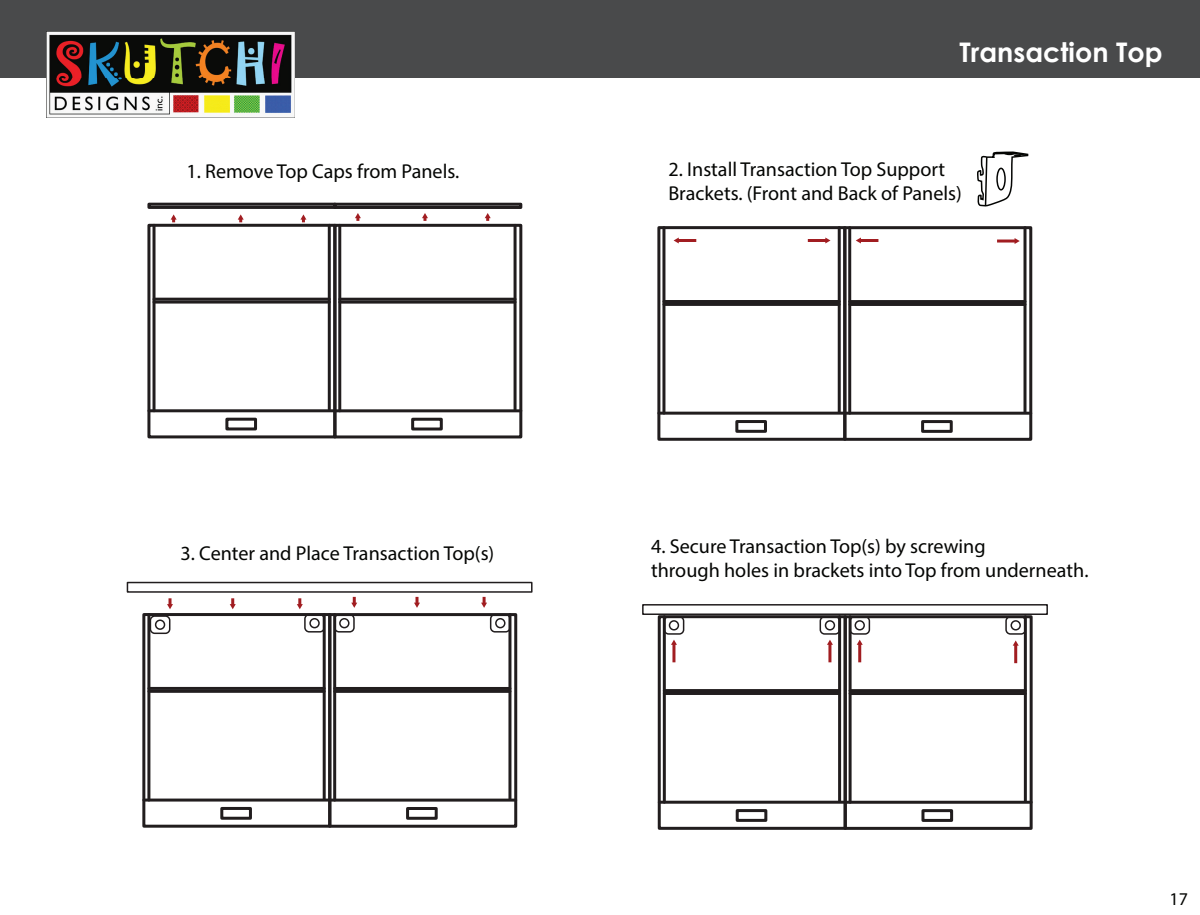
<style>
.page{position:relative;width:1200px;height:915px;background:#fff}
.page>*{position:absolute;margin:0;border:0;box-sizing:border-box;transform-origin:0 0}
.t1{font:700 27px "Century Gothic";color:#fff}
.t2{font:20.1px/24.2px "Myriad Pro";color:#040503}
.t3{font:18px "Myriad Pro";color:#040503}
</style>
<div class="page">
<div style="left:0;top:0;width:1200px;height:78px;background:#494a4b"></div>
<div style="left:147px;top:203px;width:190px;height:6px;border:3px solid #211d1e"></div>
<div style="left:147px;top:224px;width:190px;height:214px;border:3px solid #211d1e"></div>
<hr style="left:149px;top:409px;width:186px;height:3px;background:#211d1e">
<hr style="left:153px;top:225px;width:3px;height:186px;background:#211d1e">
<hr style="left:328px;top:225px;width:3px;height:185px;background:#211d1e">
<hr style="left:154px;top:298px;width:175px;height:3px;background:#211d1e">
<hr style="left:154px;top:301px;width:175px;height:3px;background:#211d1e">
<div style="left:225px;top:418px;width:32px;height:12px;border:3px solid #211d1e"></div>
<div style="left:333px;top:224px;width:189px;height:214px;border:3px solid #211d1e"></div>
<hr style="left:335px;top:409px;width:186px;height:3px;background:#211d1e">
<hr style="left:338px;top:225px;width:3px;height:186px;background:#211d1e">
<hr style="left:514px;top:225px;width:3px;height:185px;background:#211d1e">
<hr style="left:340px;top:298px;width:175px;height:3px;background:#211d1e">
<hr style="left:340px;top:301px;width:175px;height:3px;background:#211d1e">
<div style="left:411px;top:418px;width:32px;height:13px;border:3px solid #211d1e"></div>
<div style="left:333px;top:203px;width:189px;height:6px;border:3px solid #211d1e"></div>
<svg style="left:355px;top:213px;width:6px;height:8px"></svg>
<svg style="left:422px;top:213px;width:6px;height:8px"></svg>
<svg style="left:485px;top:213px;width:6px;height:8px"></svg>
<div style="left:657px;top:226px;width:190px;height:215px;border:3px solid #211d1e"></div>
<hr style="left:659px;top:412px;width:186px;height:3px;background:#211d1e">
<hr style="left:662px;top:228px;width:3px;height:185px;background:#211d1e">
<hr style="left:838px;top:228px;width:3px;height:184px;background:#211d1e">
<hr style="left:664px;top:300px;width:175px;height:3px;background:#211d1e">
<hr style="left:664px;top:303px;width:175px;height:3px;background:#211d1e">
<div style="left:735px;top:420px;width:32px;height:13px;border:3px solid #211d1e"></div>
<div style="left:843px;top:226px;width:189px;height:215px;border:3px solid #211d1e"></div>
<hr style="left:845px;top:412px;width:186px;height:3px;background:#211d1e">
<hr style="left:848px;top:228px;width:3px;height:185px;background:#211d1e">
<hr style="left:1024px;top:228px;width:3px;height:184px;background:#211d1e">
<hr style="left:850px;top:300px;width:175px;height:3px;background:#211d1e">
<hr style="left:850px;top:303px;width:175px;height:3px;background:#211d1e">
<div style="left:921px;top:420px;width:32px;height:13px;border:3px solid #211d1e"></div>
<svg style="left:977px;top:151px;width:52px;height:56px"></svg>
<hr style="left:678px;top:239px;width:18px;height:3px;background:#a11d21">
<svg style="left:674px;top:238px;width:5px;height:5px"></svg>
<hr style="left:860px;top:239px;width:18px;height:3px;background:#a11d21">
<svg style="left:856px;top:238px;width:5px;height:5px"></svg>
<hr style="left:808px;top:239px;width:18px;height:3px;background:#a11d21">
<svg style="left:825px;top:238px;width:6px;height:5px"></svg>
<hr style="left:997px;top:240px;width:18px;height:3px;background:#a11d21">
<svg style="left:1015px;top:238px;width:5px;height:6px"></svg>
<div style="left:142px;top:613px;width:189px;height:215px;border:3px solid #211d1e"></div>
<hr style="left:144px;top:799px;width:186px;height:3px;background:#211d1e">
<hr style="left:147px;top:615px;width:3px;height:185px;background:#211d1e">
<hr style="left:323px;top:615px;width:3px;height:184px;background:#211d1e">
<hr style="left:149px;top:687px;width:175px;height:3px;background:#211d1e">
<hr style="left:149px;top:690px;width:175px;height:3px;background:#211d1e">
<div style="left:220px;top:807px;width:32px;height:13px;border:3px solid #211d1e"></div>
<div style="left:328px;top:613px;width:189px;height:215px;border:3px solid #211d1e"></div>
<hr style="left:330px;top:799px;width:186px;height:3px;background:#211d1e">
<hr style="left:333px;top:615px;width:3px;height:185px;background:#211d1e">
<hr style="left:508px;top:615px;width:3px;height:184px;background:#211d1e">
<hr style="left:335px;top:687px;width:175px;height:3px;background:#211d1e">
<hr style="left:335px;top:690px;width:175px;height:3px;background:#211d1e">
<div style="left:406px;top:807px;width:32px;height:13px;border:3px solid #211d1e"></div>
<div style="left:304px;top:614px;width:21px;height:19px;border:2px solid #211d1e;border-radius:4px"></div>
<div style="left:309px;top:618px;width:11px;height:10px;border:2px solid #211d1e;border-radius:50%"></div>
<div style="left:334px;top:614px;width:21px;height:19px;border:2px solid #211d1e;border-radius:4px"></div>
<div style="left:339px;top:618px;width:11px;height:10px;border:2px solid #211d1e;border-radius:50%"></div>
<div style="left:490px;top:614px;width:21px;height:19px;border:2px solid #211d1e;border-radius:4px"></div>
<div style="left:495px;top:618px;width:11px;height:10px;border:2px solid #211d1e;border-radius:50%"></div>
<div style="left:127px;top:582px;width:406px;height:11px;border:2px solid #211d1e"></div>
<svg style="left:481px;top:597px;width:6px;height:11px"></svg>
<svg style="left:414px;top:597px;width:6px;height:11px"></svg>
<svg style="left:351px;top:597px;width:6px;height:11px"></svg>
<div style="left:658px;top:615px;width:189px;height:215px;border:3px solid #211d1e"></div>
<hr style="left:659px;top:801px;width:186px;height:3px;background:#211d1e">
<hr style="left:663px;top:617px;width:3px;height:185px;background:#211d1e">
<hr style="left:838px;top:617px;width:3px;height:184px;background:#211d1e">
<hr style="left:664px;top:689px;width:176px;height:3px;background:#211d1e">
<hr style="left:664px;top:692px;width:176px;height:3px;background:#211d1e">
<div style="left:736px;top:809px;width:31px;height:13px;border:3px solid #211d1e"></div>
<div style="left:844px;top:615px;width:189px;height:215px;border:3px solid #211d1e"></div>
<hr style="left:845px;top:801px;width:186px;height:3px;background:#211d1e">
<hr style="left:849px;top:617px;width:3px;height:185px;background:#211d1e">
<hr style="left:1024px;top:617px;width:3px;height:184px;background:#211d1e">
<hr style="left:850px;top:689px;width:175px;height:3px;background:#211d1e">
<hr style="left:850px;top:692px;width:175px;height:3px;background:#211d1e">
<div style="left:921px;top:809px;width:32px;height:13px;border:3px solid #211d1e"></div>
<div style="left:664px;top:616px;width:20px;height:19px;border:2px solid #211d1e;border-radius:4px"></div>
<div style="left:669px;top:620px;width:10px;height:11px;border:2px solid #211d1e;border-radius:50%"></div>
<div style="left:820px;top:616px;width:20px;height:19px;border:2px solid #211d1e;border-radius:4px"></div>
<div style="left:825px;top:620px;width:10px;height:11px;border:2px solid #211d1e;border-radius:50%"></div>
<div style="left:849px;top:616px;width:21px;height:19px;border:2px solid #211d1e;border-radius:4px"></div>
<div style="left:855px;top:620px;width:10px;height:11px;border:2px solid #211d1e;border-radius:50%"></div>
<div style="left:1005px;top:616px;width:21px;height:19px;border:2px solid #211d1e;border-radius:4px"></div>
<div style="left:1011px;top:620px;width:10px;height:11px;border:2px solid #211d1e;border-radius:50%"></div>
<div style="left:642px;top:604px;width:406px;height:11px;border:2px solid #211d1e"></div>
<hr style="left:672px;top:644px;width:3px;height:18px;background:#a11d21">
<svg style="left:671px;top:640px;width:6px;height:5px"></svg>
<hr style="left:828px;top:644px;width:3px;height:18px;background:#a11d21">
<svg style="left:827px;top:640px;width:6px;height:5px"></svg>
<hr style="left:858px;top:644px;width:3px;height:18px;background:#a11d21">
<svg style="left:857px;top:640px;width:6px;height:5px"></svg>
<hr style="left:1014px;top:645px;width:3px;height:18px;background:#a11d21">
<svg style="left:1013px;top:640px;width:6px;height:6px"></svg>
<svg style="left:171px;top:214px;width:6px;height:8px"></svg>
<svg style="left:238px;top:214px;width:6px;height:8px"></svg>
<svg style="left:300px;top:214px;width:6px;height:8px"></svg>
<div style="left:150px;top:615px;width:20px;height:19px;border:2px solid #211d1e;border-radius:4px"></div>
<div style="left:155px;top:620px;width:10px;height:10px;border:2px solid #211d1e;border-radius:50%"></div>
<svg style="left:297px;top:598px;width:6px;height:11px"></svg>
<svg style="left:230px;top:598px;width:6px;height:11px"></svg>
<svg style="left:167px;top:598px;width:6px;height:11px"></svg>
<img style="left:47px;top:32px;width:247px;height:86px">
<h1 class="t1" style="left:960px;top:31px;width:205px">Transaction Top</h1>
<p class="t2" style="left:186px;top:159px;width:274px">1. Remove Top Caps from Panels.</p>
<p class="t2" style="left:668px;top:157px;width:295px">2. Install Transaction Top Support<br>Brackets. (Front and Back of Panels)</p>
<p class="t2" style="left:181px;top:541px;width:315px">3. Center and Place Transaction Top(s)</p>
<p class="t2" style="left:651px;top:534px;width:439px">4. Secure Transaction Top(s) by screwing<br>through holes in brackets into Top from underneath.</p>
<p class="t3" style="left:1170px;top:888px;width:20px">17</p>
</div>
